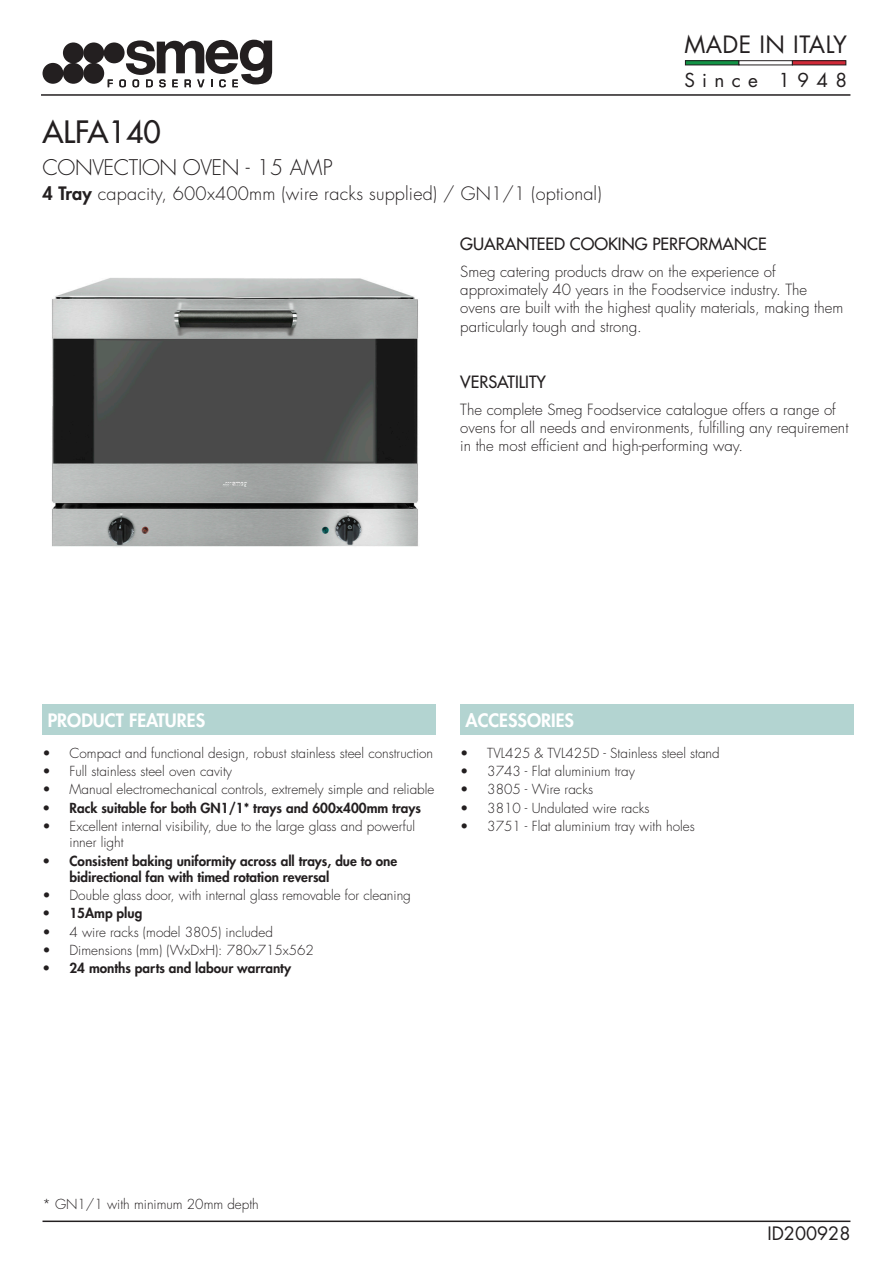
<style>
.page{position:relative;width:893px;height:1263px;background:#fff}
.page>*{position:absolute;margin:0;border:0;box-sizing:border-box;transform-origin:0 0}
.t1{font:500 30px "Futura Std";color:#231f20}
.t2{font:23.25px "Futura Std";letter-spacing:.02em;color:#231f20}
.t3{font:300 21px "Futura Std";letter-spacing:-.02em;color:#231f20}
.t4{font:18.75px "Futura Std";letter-spacing:.39em;color:#231f20}
.t5{font:300 18px "Futura Std";letter-spacing:.01em;color:#231f20}
.t6{font:800 18px "Futura Std";color:#fff}
.t7{font:18px "Futura Std";color:#231f20}
.t8{font:500 16.5px "Futura Std";color:#231f20}
.t9{font:300 15px/18px "Futura Std";color:#231f20}
.t10{font:300 13.5px/16.2px "Futura Std";color:#231f20}
.t11{font:800 13.5px/16.2px "Futura Std";color:#231f20}
.s1{font-weight:800}
</style>
<div class="page">
<hr style="left:43px;top:1220px;width:807px;height:2px;background:#231f20">
<svg style="left:108px;top:80px;width:5px;height:7px"></svg>
<svg style="left:119px;top:40px;width:153px;height:47px"></svg>
<div style="left:83px;top:63px;width:21px;height:21px;background:#231f20;border-radius:50%"></div>
<div style="left:63px;top:63px;width:21px;height:21px;background:#231f20;border-radius:50%"></div>
<div style="left:43px;top:63px;width:20px;height:21px;background:#231f20;border-radius:50%"></div>
<div style="left:83px;top:42px;width:21px;height:21px;background:#231f20;border-radius:50%"></div>
<div style="left:63px;top:42px;width:21px;height:21px;background:#231f20;border-radius:50%"></div>
<div style="left:104px;top:42px;width:21px;height:21px;background:#231f20;border-radius:50%"></div>
<hr style="left:41px;top:94px;width:809px;height:2px;background:#231f20">
<div style="left:685px;top:61px;width:54px;height:4px;border:1px solid #231f20"></div>
<img style="left:52px;top:278px;width:366px;height:269px">
<div style="left:43px;top:704px;width:393px;height:31px;background:#b3d4d1"></div>
<div style="left:460px;top:704px;width:394px;height:31px;background:#b3d4d1"></div>
<h2 class="t2" style="left:684px;top:29px;width:164px">MADE IN ITALY</h2>
<h3 class="t4" style="left:684px;top:68px;width:164px">Since 1948</h3>
<p class="t1" style="left:43px;top:113px;width:120px">ALFA140</p>
<p class="t3" style="left:43px;top:154px;width:292px">CONVECTION OVEN - 15 AMP</p>
<p class="t5" style="left:43px;top:183px;width:561px"><span class="s1">4 Tray</span> capacity, 600x400mm (wire racks supplied) / GN1/1 (optional)</p>
<p class="t8" style="left:460px;top:234px;width:308px">GUARANTEED COOKING PERFORMANCE</p>
<p class="t9" style="left:460px;top:263px;width:384px">Smeg catering products draw on the experience of approximately 40 years in the Foodservice industry. The ovens are built with the highest quality materials, making them</p>
<p class="t9" style="left:460px;top:318px;width:183px">particularly tough and strong.</p>
<p class="t8" style="left:460px;top:372px;width:87px">VERSATILITY</p>
<p class="t9" style="left:460px;top:401px;width:390px">The complete Smeg Foodservice catalogue offers a range of ovens for all needs and environments, fulfilling any requirement in the most efficient and high-performing way.</p>
<p class="t6" style="left:48px;top:709px;width:159px">PRODUCT FEATURES</p>
<p class="t10" style="left:43px;top:745px;width:392px">• Compact and functional design, robust stainless steel construction</p>
<p class="t10" style="left:43px;top:763px;width:191px">• Full stainless steel oven cavity</p>
<p class="t10" style="left:43px;top:782px;width:393px">• Manual electromechanical controls, extremely simple and reliable</p>
<p class="t11" style="left:43px;top:800px;width:380px">• Rack suitable for both GN1/1* trays and 600x400mm trays</p>
<p class="t10" style="left:70px;top:818px;width:347px;text-indent:-27px">• Excellent internal visibility, due to the large glass and powerful inner light</p>
<p class="t11" style="left:70px;top:852px;width:329px;text-indent:-27px">• Consistent baking uniformity across all trays, due to one bidirectional fan with timed rotation reversal</p>
<p class="t10" style="left:43px;top:887px;width:370px">• Double glass door, with internal glass removable for cleaning</p>
<p class="t11" style="left:43px;top:905px;width:101px">• 15Amp plug</p>
<p class="t10" style="left:43px;top:924px;width:232px">• 4 wire racks (model 3805) included</p>
<p class="t10" style="left:43px;top:942px;width:273px">• Dimensions (mm) (WxDxH): 780x715x562</p>
<p class="t11" style="left:43px;top:960px;width:250px">• 24 months parts and labour warranty</p>
<p class="t6" style="left:465px;top:709px;width:110px">ACCESSORIES</p>
<p class="t10" style="left:460px;top:745px;width:261px">• TVL425 &amp; TVL425D - Stainless steel stand</p>
<p class="t10" style="left:460px;top:763px;width:176px">• 3743 - Flat aluminium tray</p>
<p class="t10" style="left:460px;top:782px;width:134px">• 3805 - Wire racks</p>
<p class="t10" style="left:460px;top:800px;width:191px">• 3810 - Undulated wire racks</p>
<p class="t10" style="left:460px;top:818px;width:236px">• 3751 - Flat aluminium tray with holes</p>
<p class="t10" style="left:43px;top:1196px;width:218px">* GN1/1 with minimum 20mm depth</p>
<h3 class="t7" style="left:767px;top:1222px;width:85px">ID200928</h3>
</div>
